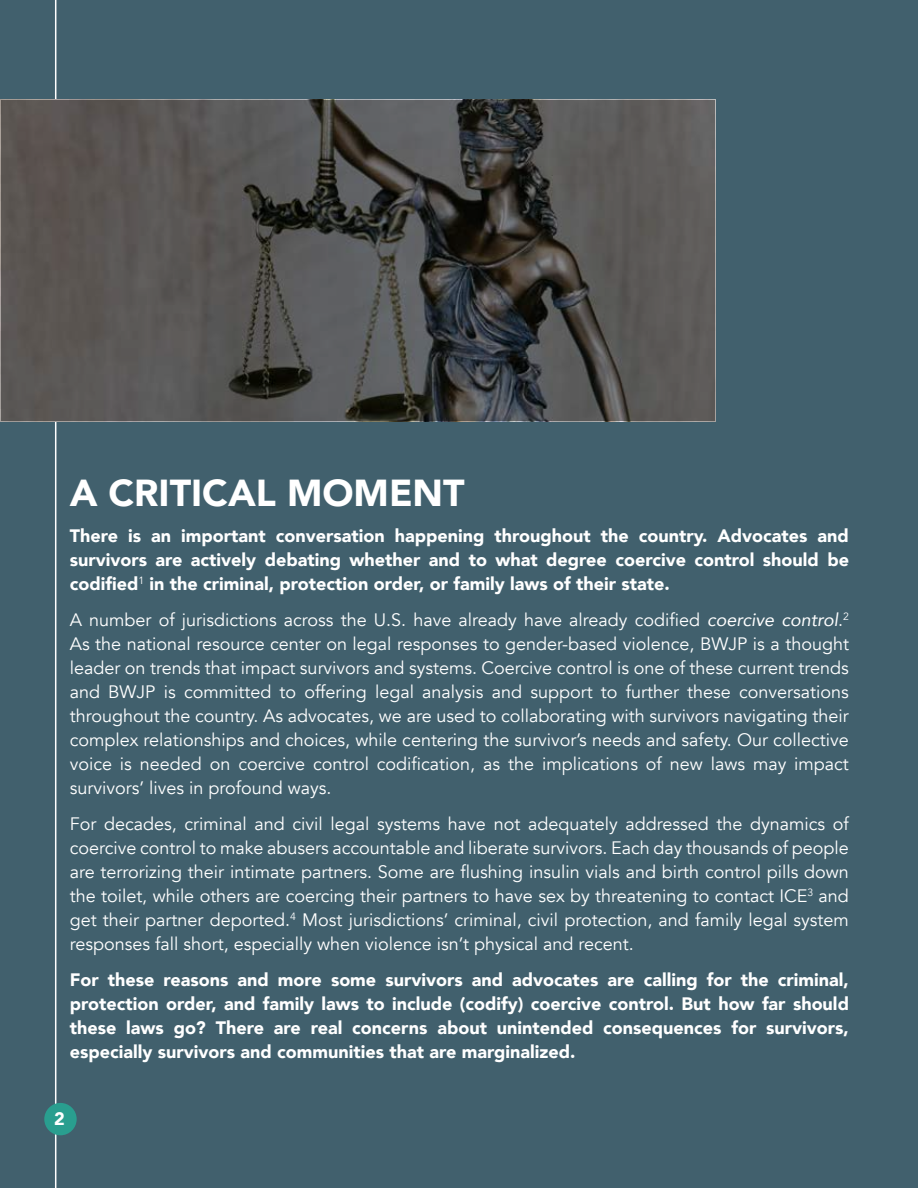
<style>
.page{position:relative;width:918px;height:1188px;background:#fff}
.page>*{position:absolute;margin:0;border:0;box-sizing:border-box;transform-origin:0 0}
.t1{font:900 37.5px "Avenir";color:#fff}
.t2{font:18px/24px "Avenir";color:#fff;text-align:justify}
.t3{font:900 18px/24px "Avenir";color:#fff;text-align:justify}
.s1{font-style:italic}
</style>
<div class="page">
<div style="left:0;top:1px;width:917px;height:1187px;background:#41606d"></div>
<hr style="left:55px;top:0;width:1px;height:1188px;background:#fff">
<div style="left:44px;top:1103px;width:33px;height:32px;background:#299e8f;border-radius:50%"></div>
<svg style="left:2px;top:100px;width:713px;height:320px;background:#504f4d"></svg>
<h1 class="t1" style="left:70px;top:461px;width:397px">A CRITICAL MOMENT</h1>
<p class="t3" style="left:70px;top:523px;width:781px">There is an important conversation happening throughout the country. Advocates and survivors are actively debating whether and to what degree coercive control should be codified<sup>1</sup> in the criminal, protection order, or family laws of their state.</p>
<p class="t2" style="left:70px;top:608px;width:781px">A number of jurisdictions across the U.S. have already have already codified <span class="s1">coercive control</span>.<sup>2<br></sup>As the national resource center on legal responses to gender-based violence, BWJP is a thought leader on trends that impact survivors and systems. Coercive control is one of these current trends and BWJP is committed to offering legal analysis and support to further these conversations throughout the country. As advocates, we are used to collaborating with survivors navigating their complex relationships and choices, while centering the survivor’s needs and safety. Our collective voice is needed on coercive control codification, as the implications of new laws may impact survivors’ lives in profound ways.</p>
<p class="t2" style="left:70px;top:812px;width:781px">For decades, criminal and civil legal systems have not adequately addressed the dynamics of coercive control to make abusers accountable and liberate survivors. Each day thousands of people are terrorizing their intimate partners. Some are flushing insulin vials and birth control pills down the toilet, while others are coercing their partners to have sex by threatening to contact ICE<sup>3</sup> and get their partner deported.<sup>4</sup> Most jurisdictions’ criminal, civil protection, and family legal system responses fall short, especially when violence isn’t physical and recent.</p>
<p class="t3" style="left:70px;top:967px;width:781px">For these reasons and more some survivors and advocates are calling for the criminal, protection order, and family laws to include (codify) coercive control. But how far should these laws go? There are real concerns about unintended consequences for survivors, especially survivors and communities that are marginalized.</p>
<p class="t3" style="left:54px;top:1107px;width:12px">2</p>
</div>
